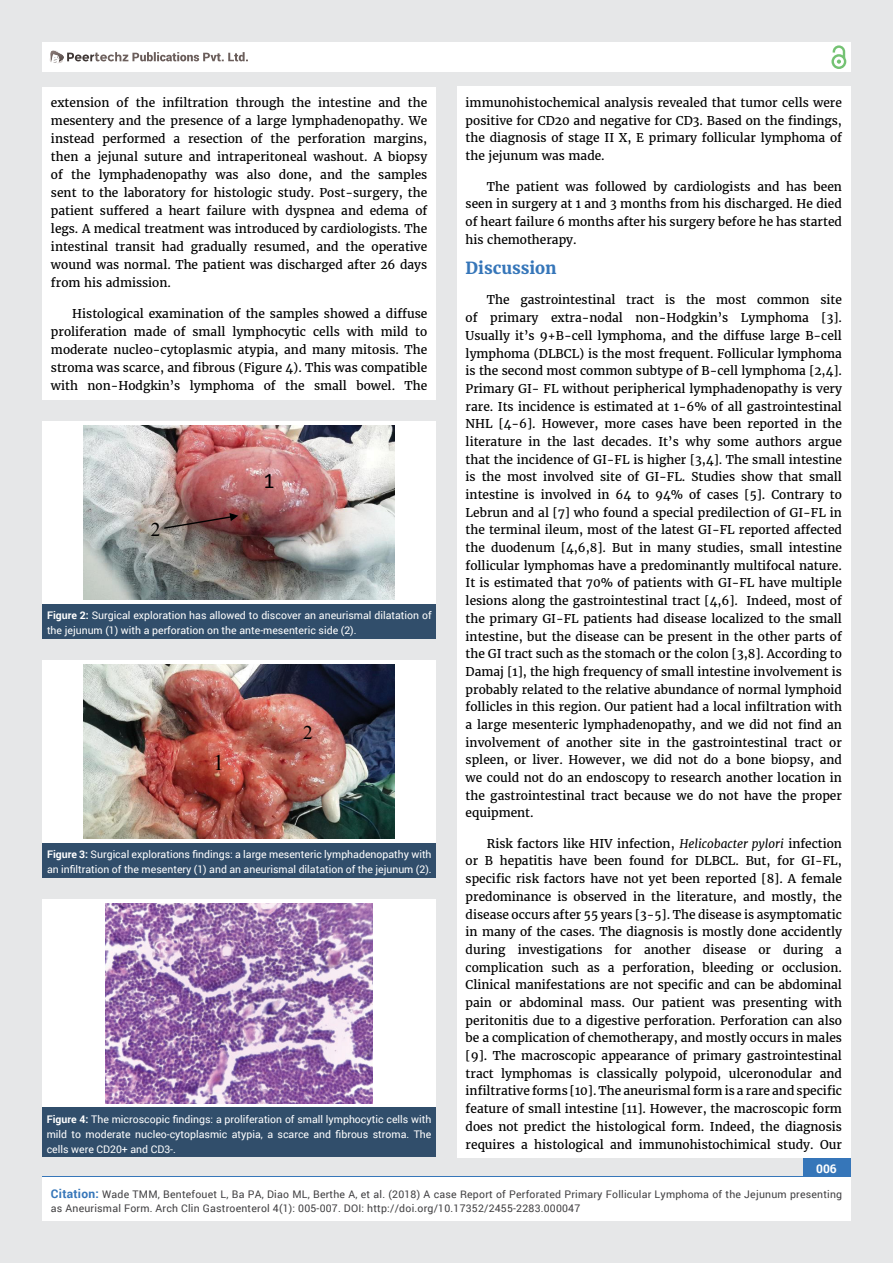
<style>
.page{position:relative;width:893px;height:1263px;background:#e6e7e8}
.page>*{position:absolute;margin:0;border:0;box-sizing:border-box;transform-origin:0 0}
.t1{font:22.2px "Calibri";color:#000}
.t2{font:22.2px "Times New Roman";color:#000}
.t3{font:19.5px "Times New Roman";color:#000}
.t4{font:19.35px "Times New Roman";color:#000}
.t5{font:700 16.5px "Merriweather";color:#3676b9}
.t6{font:12px/17.7px "Merriweather";color:#000;text-align:justify}
.t7{font:700 12px "Roboto";color:#fff}
.t8{font:10.5px/15px "Roboto";color:#fff}
.t9{font:10.5px/13.5px "Roboto";letter-spacing:.02em;color:#414042}
.s1{font-weight:700}
.s2{font-style:italic}
.s3{font-weight:700;font-size:12px;color:#3676b9}
</style>
<div class="page">
<div style="left:42px;top:43px;width:808px;height:29px;background:#fff"></div>
<div style="left:831px;top:54px;width:15px;height:15px;border:2px solid #74c273;border-radius:50%"></div>
<svg style="left:831px;top:45px;width:15px;height:19px"></svg>
<div style="left:803px;top:1157px;width:47px;height:43px;background:#3676b9"></div>
<svg style="left:49px;top:50px;width:199px;height:14px"></svg>
<div style="left:42px;top:1177px;width:809px;height:43px;background:#fff"></div>
<div style="left:42px;top:87px;width:394px;height:313px;background:#fff"></div>
<div style="left:457px;top:87px;width:393px;height:1071px;background:#fff"></div>
<div style="left:43px;top:421px;width:393px;height:183px;background:#fff"></div>
<div style="left:43px;top:604px;width:393px;height:35px;background:#314e6b"></div>
<img style="left:84px;top:425px;width:311px;height:175px">
<svg style="left:164px;top:513px;width:74px;height:16px"></svg>
<div style="left:43px;top:660px;width:393px;height:183px;background:#fff"></div>
<div style="left:43px;top:843px;width:393px;height:35px;background:#314e6b"></div>
<img style="left:84px;top:664px;width:311px;height:175px">
<div style="left:42px;top:899px;width:394px;height:209px;background:#fff"></div>
<div style="left:42px;top:1108px;width:394px;height:49px;background:#314e6b"></div>
<img style="left:105px;top:903px;width:268px;height:200px">
<p class="t6" style="left:51px;top:94px;width:378px">extension of the infiltration through the intestine and the mesentery and the presence of a large lymphadenopathy. We instead performed a resection of the perforation margins, then a jejunal suture and intraperitoneal washout. A biopsy of the lymphadenopathy was also done, and the samples sent to the laboratory for histologic study. Post-surgery, the patient suffered a heart failure with dyspnea and edema of legs. A medical treatment was introduced by cardiologists. The intestinal transit had gradually resumed, and the operative wound was normal. The patient was discharged after 26 days from his admission.</p>
<p class="t6" style="left:51px;top:305px;width:378px;text-indent:21px">Histological examina tion of the samples showed a diffuse p roliferation made of small lymphocytic cells with mild to moderate nucleo-cytoplasmic atypia, and many mitosis. The stroma was scarce, and fibrous (Figure 4). This was compatible with non-Hodgkin’s lymphoma of the small bowel. The</p>
<h2 class="t3" style="left:151px;top:519px;width:11px">2</h2>
<h1 class="t1" style="left:264px;top:471px;width:13px">1</h1>
<p class="t8" style="left:47px;top:608px;width:386px"><span class="s1">Figure 2:</span> Surgical exploration has allowed to discover an aneurismal dilatation of the jejunum (1) with a perforation on the ante-mesenteric side (2).</p>
<h1 class="t2" style="left:213px;top:750px;width:13px">1</h1>
<h3 class="t4" style="left:303px;top:722px;width:11px">2</h3>
<p class="t8" style="left:47px;top:847px;width:386px"><span class="s1">Figure 3:</span> Surgical explorations findings: a large mesenteric lymphadenopathy with an infiltration of the mesentery (1) and an aneurismal dilatation of the jejunum (2).</p>
<p class="t8" style="left:47px;top:1111px;width:386px;text-align:justify"><span class="s1">Figure 4:</span> The microscopic findings: a proliferation of small lymphocytic cells with mild to moderate nucleo-cytoplasmic atypia, a scarce and fibrous stroma. The cells were CD20+ and CD3-.</p>
<p class="t6" style="left:466px;top:94px;width:378px">immunohistochemical analysis revealed that tumor cells were positive for CD20 and negative for CD3. Based on the findings, the diagnosis of stage II X, E primary follicular lymphoma of the jejunum was made.</p>
<p class="t6" style="left:466px;top:177px;width:378px;text-indent:21px">The patient was followed by cardiologists and has been seen in surgery at 1 and 3 months from his discharged. He died of heart failure 6 months after his surgery before he has started his chemotherapy.</p>
<h3 class="t5" style="left:466px;top:258px;width:93px">Discussion</h3>
<p class="t6" style="left:466px;top:291px;width:378px;text-indent:21px">The gastrointestinal tract is the most common site of primary extra-nodal non-Hodgkin’s Lymphoma [3].<br>Usually it’s 9+B-cell lymphoma, and the diffuse large B-cell lymphoma (DLBCL) is the most frequent. Follicular lymphoma is the second most common subtype of B-cell lymphoma [2,4].<br>Primary GI- FL without peripherical lymphadenopathy is very rare. Its incidence is estimated at 1-6% of all gastrointestinal NHL [4-6]. However, more cases have been reported in the literature in the last decades. It’s why some authors argue that the incidence of GI-FL is higher [3,4]. The small intestine is the most involved site of GI-FL. Studies show that small intestine is involved in 64 to 94% of cases [5]. Contrary to Lebrun and al [7] who found a special predilection of GI-FL in the terminal ileum, most of the latest GI-FL reported affected the duodenum [4,6,8]. But in many studies, small intestine follicular lymphomas have a predominantly multifocal nature.<br>It is estimated that 70% of patients with GI-FL have multiple lesions along the gastrointestinal tract [4,6]. Indeed, most of the primary GI-FL patients had disease localized to the small intestine, but the disease can be present in the other parts of the GI tract such as the stomach or the colon [3,8]. According to Damaj [1], the high frequency of small intestine involvement is probably related to the relative abundance of normal lymphoid follicles in this region. Our patient had a local infiltration with a large mesenteric lymphadenopathy, and we did not find an involvement of another site in the gastrointestinal tract or spleen, or liver. However, we did not do a bone biopsy, and we could not do an endoscopy to research another location in the gastrointestinal tract because we do not have the proper equipment.</p>
<p class="t6" style="left:466px;top:835px;width:378px;text-indent:21px">Risk factors like HIV infection, <span class="s2">Helicobacter pylori</span> infection or B hepatitis have been found for DLBCL. But, for GI-FL, specific risk factors have not yet been reported [8]. A female predominance is observed in the literature, and mostly, the disease occurs after 55 years [3-5]. The disease is asymptomatic in many of the cases. The diagnosis is mostly done accidently during investigations for another disease or during a complication such as a perforation, bleeding or occlusion.<br>Clinical manifestations are not specific and can be abdominal pain or abdominal mass. Our patient was presenting with peritonitis due to a digestive perforation. Perforation can also be a complication of chemotherapy, and mostly occurs in males [9]. The macroscopic appearance of primary gastrointestinal tract lymphomas is classically polypoid, ulceronodular and infiltrative forms [10]. The aneurismal form is a rare and specific feature of small intestine [11]. However, the macroscopic form does not predict the histological form. Indeed, the diagnosis requires a histological and immunohistochimical study. Our</p>
<p class="t7" style="left:816px;top:1161px;width:22px">006</p>
<p class="t9" style="left:51px;top:1188px;width:793px"><span class="s3">Citation:</span> Wade TMM, Bentefouet L, Ba PA, Diao ML, Berthe A, et al. (2018) A case Report of Perforated Primary Follicular Lymphoma of the Jejunum presenting as Aneurismal Form. Arch Clin Gastroenterol 4(1): 005-007. DOI: http://doi.org/10.17352/2455-2283.000047</p>
</div>
